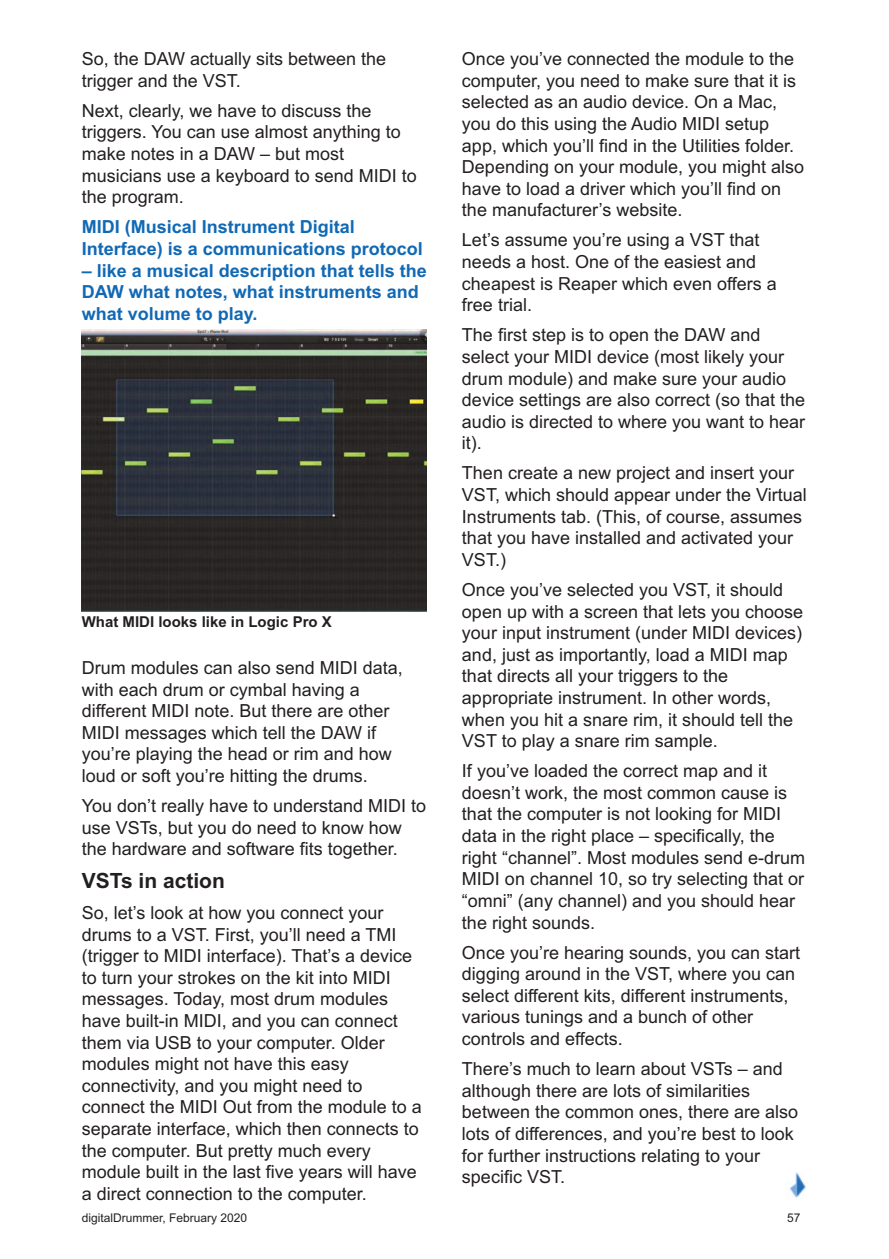
<style>
.page{position:relative;width:889px;height:1259px;background:#fff}
.page>*{position:absolute;margin:0;border:0;box-sizing:border-box;transform-origin:0 0}
.t1{font:700 21px "Arial";color:#231f20}
.t2{font:18px/21.6px "Arial";color:#231f20}
.t3{font:700 18px/21.6px "Arial";color:#1169b4}
.t4{font:700 15px "Arial";color:#231f20}
.t5{font:12px "Arial";color:#231f20}
</style>
<div class="page">
<img style="left:82px;top:330px;width:345px;height:281px">
<img style="left:789px;top:1172px;width:17px;height:26px">
<p class="t2" style="left:82px;top:48px;width:306px">So, the DAW actually sits between the trigger and the VST.</p>
<p class="t2" style="left:82px;top:100px;width:337px">Next, clearly, we have to discuss the triggers. You can use almost anything to make notes in a DAW – but most musicians use a keyboard to send MIDI to the program.</p>
<p class="t3" style="left:82px;top:216px;width:343px">MIDI (Musical Instrument Digital<br>Interface) is a communications protocol</p>
<p class="t3" style="left:82px;top:259px;width:347px">– like a musical description that tells the<br>DAW what notes, what instruments and what volume to play.</p>
<p class="t4" style="left:82px;top:613px;width:252px">What MIDI looks like in Logic Pro X</p>
<p class="t2" style="left:82px;top:657px;width:323px">Drum modules can also send MIDI data, with each drum or cymbal having a different MIDI note. But there are other MIDI messages which tell the DAW if you’re playing the head or rim and how loud or soft you’re hitting the drums.</p>
<p class="t2" style="left:82px;top:795px;width:346px">You don’t really have to understand MIDI to use VSTs, but you do need to know how the hardware and software fits together.</p>
<p class="t1" style="left:82px;top:868px;width:145px">VSTs in action</p>
<p class="t2" style="left:82px;top:902px;width:342px">So, let’s look at how you connect your drums to a VST. First, you’ll need a TMI (trigger to MIDI interface). That’s a device to turn your strokes on the kit into MIDI messages. Today, most drum modules have built-in MIDI, and you can connect them via USB to your computer. Older modules might not have this easy connectivity, and you might need to connect the MIDI Out from the module to a separate interface, which then connects to the computer. But pretty much every module built in the last five years will have a direct connection to the computer.</p>
<p class="t2" style="left:462px;top:48px;width:344px">Once you’ve connected the module to the computer, you need to make sure that it is selected as an audio device. On a Mac, you do this using the Audio MIDI setup app, which you’ll find in the Utilities folder.<br>Depending on your module, you might also have to load a driver which you’ll find on the manufacturer’s website.</p>
<p class="t2" style="left:462px;top:229px;width:316px">Let’s assume you’re using a VST that needs a host. One of the easiest and cheapest is Reaper which even offers a free trial.</p>
<p class="t2" style="left:462px;top:324px;width:345px">The first step is to open the DAW and select your MIDI device (most likely your drum module) and make sure your audio device settings are also correct (so that the audio is directed to where you want to hear it).</p>
<p class="t2" style="left:462px;top:462px;width:346px">Then create a new project and insert your VST, which should appear under the Virtual Instruments tab. (This, of course, assumes that you have installed and activated your VST.)</p>
<p class="t2" style="left:462px;top:579px;width:343px">Once you’ve selected you VST, it should open up with a screen that lets you choose your input instrument (under MIDI devices) and, just as importantly, load a MIDI map that directs all your triggers to the appropriate instrument. In other words, when you hit a snare rim, it should tell the VST to play a snare rim sample.</p>
<p class="t2" style="left:462px;top:760px;width:345px">If you’ve loaded the correct map and it doesn’t work, the most common cause is that the computer is not looking for MIDI data in the right place – specifically, the right “channel”. Most modules send e-drum MIDI on channel 10, so try selecting that or “omni” (any channel) and you should hear the right sounds.</p>
<p class="t2" style="left:462px;top:941px;width:340px">Once you’re hearing sounds, you can start digging around in the VST, where you can select different kits, different instruments, various tunings and a bunch of other controls and effects.</p>
<p class="t2" style="left:462px;top:1058px;width:338px">There’s much to learn about VSTs – and although there are lots of similarities between the common ones, there are also lots of differences, and you’re best to look for further instructions relating to your specific VST.</p>
<p class="t5" style="left:82px;top:1210px;width:167px">digitalDrummer, February 2020</p>
<p class="t5" style="left:787px;top:1210px;width:15px">57</p>
</div>
